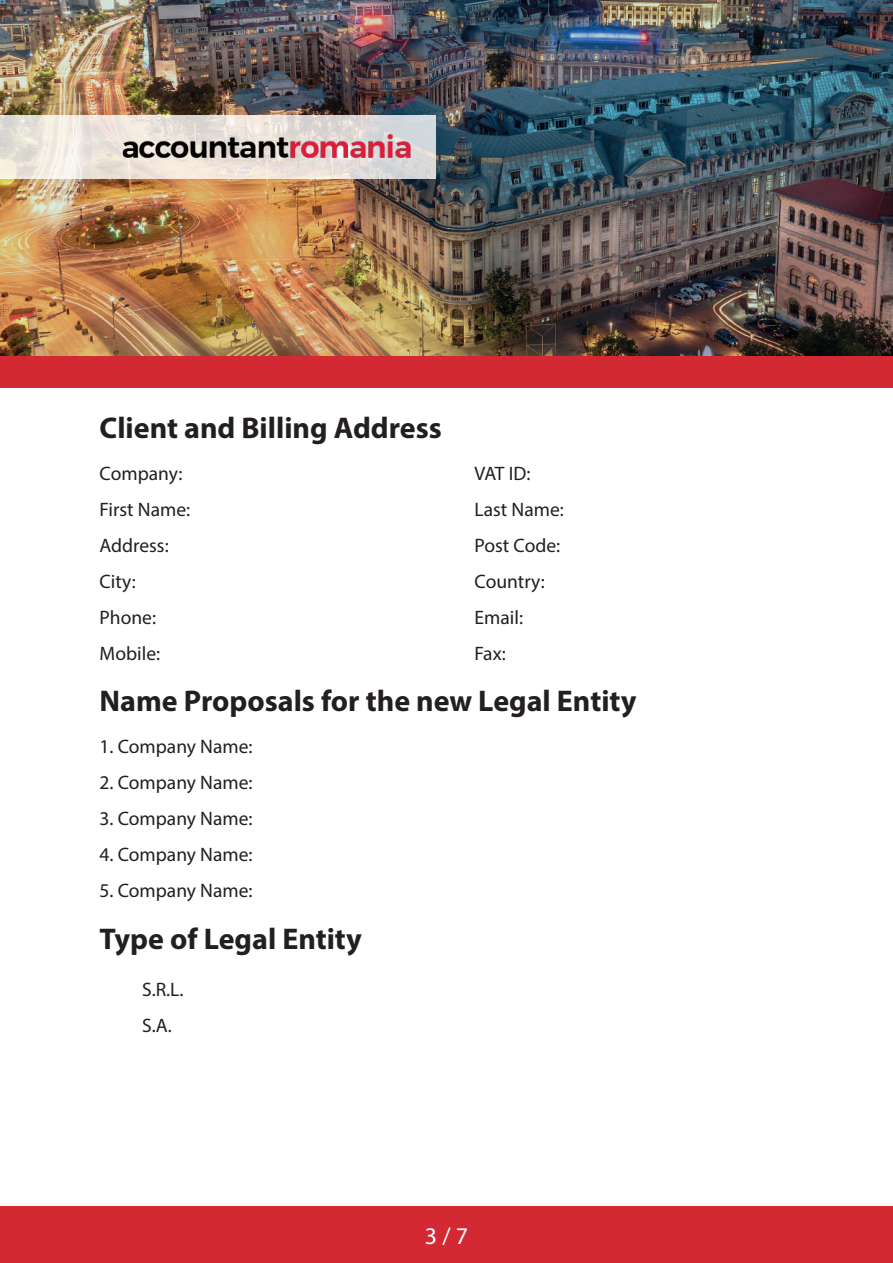
<style>
.page{position:relative;width:893px;height:1263px;background:#fff}
.page>*{position:absolute;margin:0;border:0;box-sizing:border-box;transform-origin:0 0}
.t1{font:700 30px "Myriad Pro";color:#231f20}
.t2{font:24px "Myriad Pro";color:#fff}
.t3{font:19.5px/36px "Myriad Pro";color:#231f20}
</style>
<div class="page">
<img style="left:0;top:0;width:893px;height:356px">
<svg style="left:0;top:115px;width:435px;height:64px;background:#e8e2db"></svg>
<div style="left:0;top:1206px;width:893px;height:57px;background:#d32933"></div>
<div style="left:0;top:356px;width:893px;height:32px;background:#d32933"></div>
<img style="left:119px;top:128px;width:402px;height:48px">
<h1 class="t1" style="left:100px;top:408px;width:344px">Client and Billing Address</h1>
<p class="t3" style="left:100px;top:455px;width:92px">Company:<br>First Name:<br>Address:<br>City:<br>Phone:<br>Mobile:</p>
<p class="t3" style="left:475px;top:455px;width:91px">VAT ID:<br>Last Name:<br>Post Code:<br>Country:<br>Email:<br>Fax:</p>
<h1 class="t1" style="left:100px;top:681px;width:538px">Name Proposals for the new Legal Entity</h1>
<p class="t3" style="left:100px;top:728px;width:154px">1. Company Name:</p>
<p class="t3" style="left:100px;top:764px;width:154px">2. Company Name:</p>
<p class="t3" style="left:100px;top:800px;width:154px">3. Company Name:</p>
<p class="t3" style="left:100px;top:836px;width:154px">4. Company Name:</p>
<p class="t3" style="left:100px;top:872px;width:154px">5. Company Name:</p>
<h1 class="t1" style="left:100px;top:919px;width:264px">Type of Legal Entity</h1>
<p class="t3" style="left:142px;top:971px;width:43px">S.R.L.<br>S.A.</p>
<p class="t2" style="left:425px;top:1221px;width:45px">3 / 7</p>
</div>
